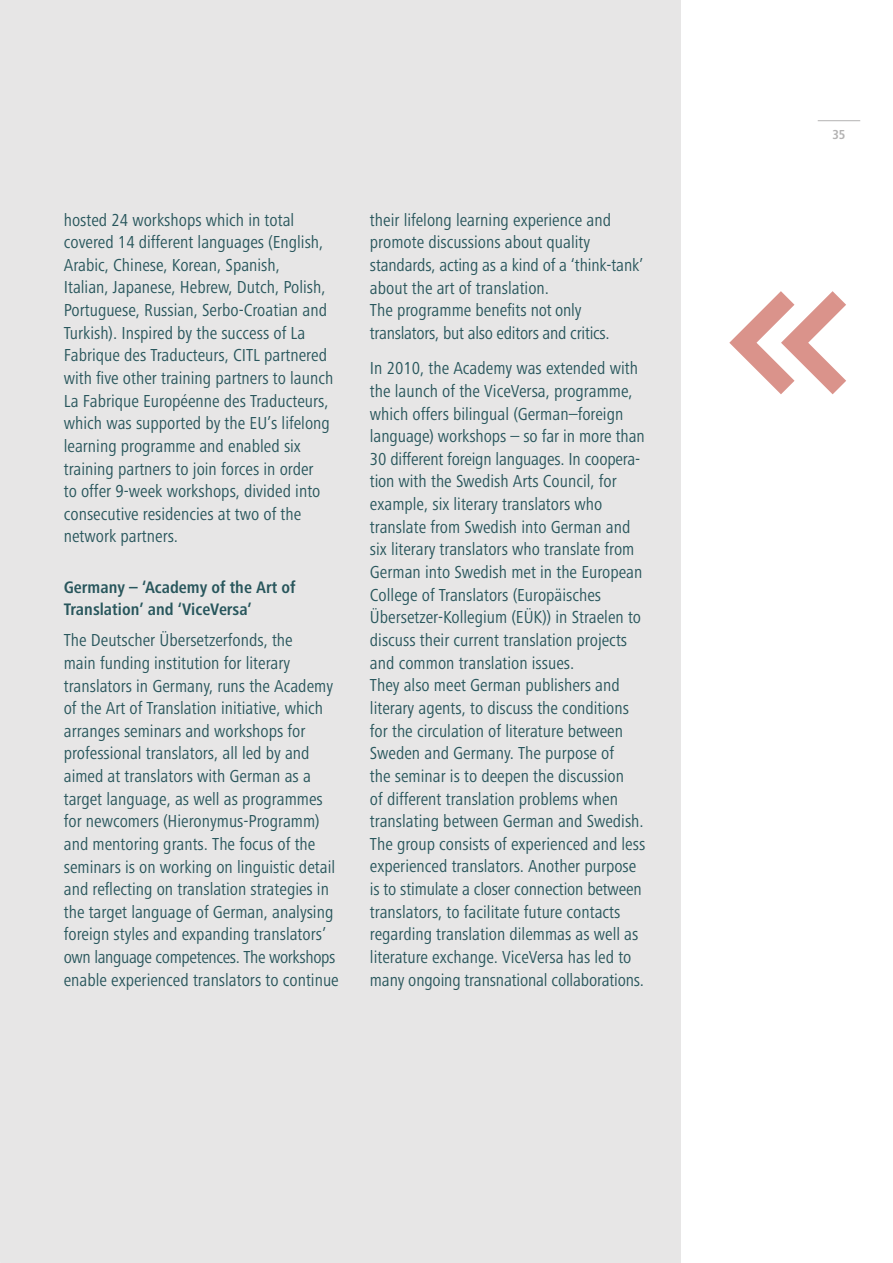
<style>
.page{position:relative;width:893px;height:1263px;background:#fff}
.page>*{position:absolute;margin:0;border:0;box-sizing:border-box;transform-origin:0 0}
.t1{font:condensed 18px/22.6px "Frutiger Next LTW1 G";color:#28565c}
.t2{font:700 condensed 17.25px/21.9px "Frutiger Next LTW1 G";color:#28565c}
.t3{font:700 condensed 13.5px "Frutiger Next LTW1 G";color:#b3b2b2}
</style>
<div class="page">
<hr style="left:818px;top:120px;width:42px;height:1px;background:#b3b2b2">
<div style="left:0;top:0;width:680px;height:1263px;background:#e7e6e6"></div>
<svg style="left:729px;top:291px;width:117px;height:103px"></svg>
<p class="t1" style="left:64px;top:208px;width:271px">hosted 24 workshops which in total covered 14 different languages (English, Arabic, Chinese, Korean, Spanish,<br>Italian, Japanese, Hebrew, Dutch, Polish, Portuguese, Russian, Serbo-Croatian and Turkish). Inspired by the success of La Fabrique des Traducteurs, CITL partnered with five other training partners to launch La Fabrique Européenne des Traducteurs, which was supported by the EU’s lifelong learning programme and enabled six training partners to join forces in order<br>to offer 9-week workshops, divided into consecutive residencies at two of the network partners.</p>
<p class="t2" style="left:64px;top:577px;width:233px">Germany – ‘Academy of the Art of<br>Translation’ and ‘ViceVersa’</p>
<p class="t1" style="left:64px;top:629px;width:276px">The Deutscher Übersetzerfonds, the<br>main funding institution for literary translators in Germany, runs the Academy of the Art of Translation initiative, which arranges seminars and workshops for professional translators, all led by and aimed at translators with German as a target language, as well as programmes for newcomers (Hieronymus-Programm) and mentoring grants. The focus of the seminars is on working on linguistic detail and reflecting on translation strategies in the target language of German, analysing foreign styles and expanding translators’ own language competences. The workshops enable experienced translators to continue</p>
<p class="t1" style="left:370px;top:208px;width:275px">their lifelong learning experience and promote discussions about quality standards, acting as a kind of a ‘think-tank’ about the art of translation.<br>The programme benefits not only translators, but also editors and critics.</p>
<p class="t1" style="left:370px;top:357px;width:277px">In 2010, the Academy was extended with the launch of the ViceVersa, programme, which offers bilingual (German–foreign language) workshops – so far in more than 30 different foreign languages. In coopera&shy;tion with the Swedish Arts Council, for example, six literary translators who translate from Swedish into German and six literary translators who translate from German into Swedish met in the European College of Translators (Europäisches Übersetzer-Kollegium (EÜK)) in Straelen to discuss their current translation projects and common translation issues.<br>They also meet German publishers and literary agents, to discuss the conditions for the circulation of literature between Sweden and Germany. The purpose of<br>the seminar is to deepen the discussion<br>of different translation problems when translating between German and Swedish.<br>The group consists of experienced and less experienced translators. Another purpose is to stimulate a closer connection between translators, to facilitate future contacts regarding translation dilemmas as well as literature exchange. ViceVersa has led to many ongoing transnational collaborations.</p>
<p class="t3" style="left:832px;top:127px;width:15px">35</p>
</div>
